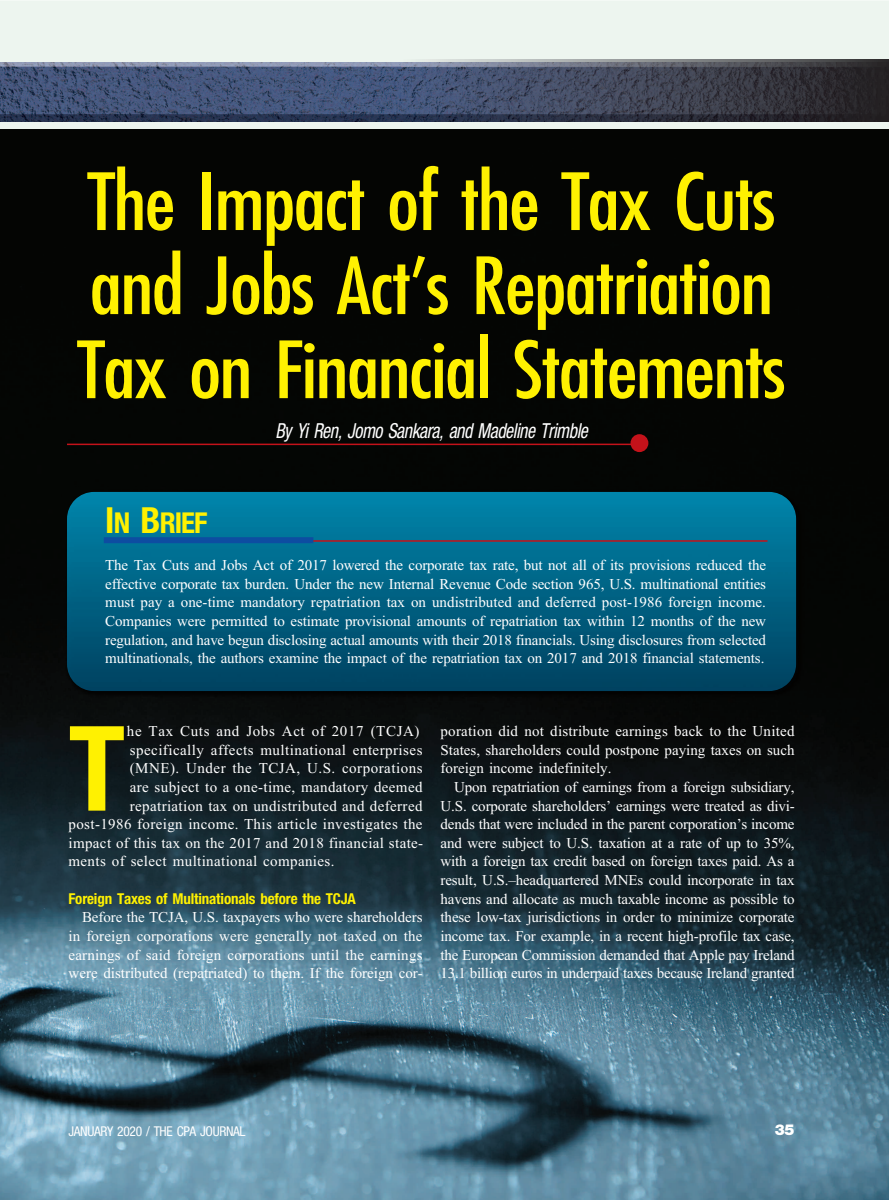
<style>
.page{position:relative;width:889px;height:1200px;background:#fff}
.page>*{position:absolute;margin:0;border:0;box-sizing:border-box;transform-origin:0 0}
.t1{font:700 condensed 118.05px "Helvetica Neue LT Std";color:#fff101}
.t2{font:condensed 76.5px/84px "Futura Std";letter-spacing:-.015em;color:#fff101;scale:1.1 1}
.t3{font:700 condensed 28.8px "Helvetica Neue LT Std";color:#fff101}
.t4{font:italic condensed 20.7px "Helvetica Neue LT Std";letter-spacing:-.025em;color:#fff;scale:.87 1}
.t5{font:15px/18.6px "Times New Roman";letter-spacing:.025em;color:#fff;text-align:justify}
.t6{font:700 condensed 15px "Helvetica Neue LT Std";letter-spacing:-.01em;color:#fff101}
.t7{font:900 15px "Helvetica Neue LT Std";color:#fff}
.t8{font:condensed 13.5px "Helvetica Neue LT Std";letter-spacing:-.025em;color:#fff}
.s1{font-size:36px}
</style>
<div class="page">
<div style="left:0;top:0;width:889px;height:129px;background:#edf5ef"></div>
<img style="left:0;top:129px;width:889px;height:1070px">
<img style="left:0;top:62px;width:401px;height:59px">
<img style="left:401px;top:59px;width:488px;height:62px">
<div style="left:62px;top:486px;width:745px;height:216px;background:#040604"></div>
<img style="left:67px;top:492px;width:729px;height:199px">
<hr style="left:194px;top:540px;width:573px;height:1px;background:#c4121a">
<div style="left:104px;top:537px;width:209px;height:6px;background:#0d4da1"></div>
<div style="left:630px;top:434px;width:18px;height:18px;background:#c4121a;border-radius:50%"></div>
<hr style="left:67px;top:443px;width:573px;height:2px;background:#c4121a">
<hr style="left:424px;top:0;width:42px;height:1px;background:#fff">
<hr style="left:0;top:579px;width:1px;height:42px;background:#fff">
<h2 class="t2" style="left:77px;top:164px;width:645px">The Impact of the Tax Cuts and Jobs Act’s Repatriation<br>Tax on Financial Statements</h2>
<h3 class="t4" style="left:275px;top:423px;width:361px">By Yi Ren, Jomo Sankara, and Madeline Trimble</h3>
<h3 class="t3" style="left:105px;top:512px;width:104px"><span class="s1">I</span>N <span class="s1">B</span>RIEF</h3>
<p class="t5" style="left:105px;top:555px;width:662px">The Tax Cuts and Jobs Act of 2017 lowered the corporate tax rate, but not all of its provisions reduced the effective corporate tax burden. Under the new Internal Revenue Code section 965, U.S. multinational entities must pay a one-time mandatory repatriation tax on undistributed and deferred post-1986 foreign income.<br>Companies were permitted to estimate provisional amounts of repatriation tax within 12 months of the new regulation, and have begun disclosing actual amounts with their 2018 financials. Using disclosures from selected multinationals, the authors examine the impact of the repatriation tax on 2017 and 2018 financial statements.</p>
<h1 class="t1" style="left:69px;top:726px;width:58px">T</h1>
<p class="t5" style="left:127px;top:721px;width:294px">he Tax Cuts and Jobs Act of 2017 (TCJA)</p>
<p class="t5" style="left:130px;top:740px;width:294px">specifically affects multinational enterprises</p>
<p class="t5" style="left:130px;top:758px;width:294px">(MNE). Under the TCJA, U.S. corporations</p>
<p class="t5" style="left:130px;top:777px;width:294px">are subject to a one-time, mandatory deemed</p>
<p class="t5" style="left:130px;top:796px;width:294px">repatriation tax on undistributed and deferred</p>
<p class="t5" style="left:69px;top:814px;width:355px">post-1986 foreign income. This article investigates the</p>
<p class="t5" style="left:69px;top:833px;width:356px">impact of this tax on the 2017 and 2018 financial state-</p>
<p class="t5" style="left:69px;top:851px;width:267px">ments of select multinational companies.</p>
<p class="t6" style="left:69px;top:892px;width:289px">Foreign Taxes of Multinationals before the TCJA</p>
<p class="t5" style="left:69px;top:907px;width:356px;text-indent:13px">Before the TCJA, U.S. taxpayers who were shareholders in foreign corporations were generally not taxed on the earnings of said foreign corporations until the earnings were distributed (repatriated) to them. If the foreign cor-</p>
<p class="t5" style="left:441px;top:721px;width:355px">poration did not distribute earnings back to the United States, shareholders could postpone paying taxes on such foreign income indefinitely.</p>
<p class="t5" style="left:441px;top:777px;width:356px;text-indent:14px">Upon repatriation of earnings from a foreign subsidiary, U.S. corporate shareholders’ earnings were treated as divi&shy;dends that were included in the parent corporation’s income and were subject to U.S. taxation at a rate of up to 35%, with a foreign tax credit based on foreign taxes paid. As a result, U.S.–headquartered MNEs could incorporate in tax havens and allocate as much taxable income as possible to these low-tax jurisdictions in order to minimize corporate income tax. For example, in a recent high-profile tax case, the European Commission demanded that Apple pay Ireland 13.1 billion euros in underpaid taxes because Ireland granted</p>
<p class="t8" style="left:68px;top:1125px;width:179px">JANUARY 2020 / THE CPA JOURNAL</p>
<p class="t7" style="left:775px;top:1124px;width:21px">35</p>
</div>
